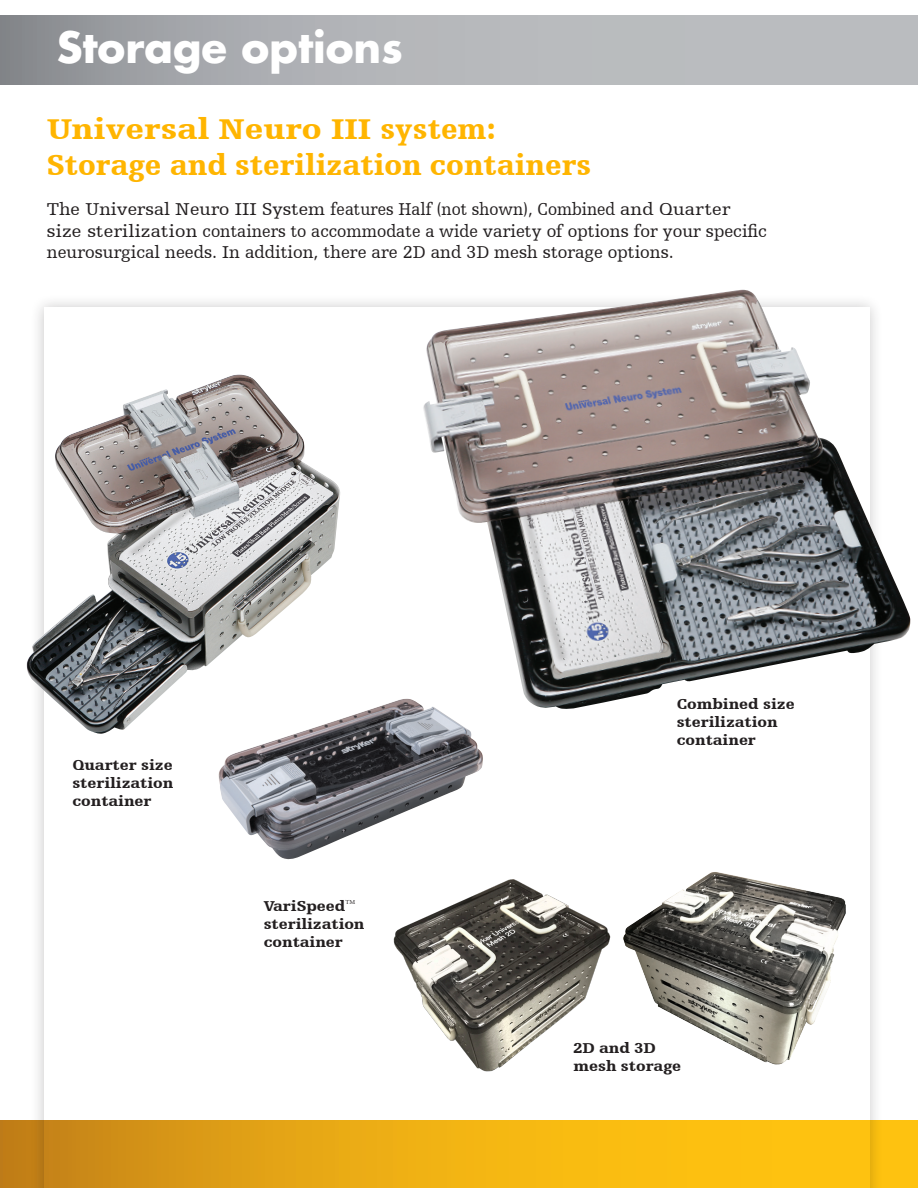
<style>
.page{position:relative;width:918px;height:1188px;background:#fff}
.page>*{position:absolute;margin:0;border:0;box-sizing:border-box;transform-origin:0 0}
.t1{font:700 42px "Futura For Stryker";color:#fff}
.t2{font:900 30px "Humanist Slabserif 712 BT";color:#ffb500}
.t3{font:900 30px "Humanist Slabserif 712 BT";color:#ffb500;scale:1.1 1}
.t4{font:18px/21.6px "Humanist Slabserif 712 BT";color:#231f20;scale:1.06 1}
.t5{font:900 15px/18px "Humanist Slabserif 712 BT";color:#231f20;scale:1.06 1}
.t6{font:6.15px "Minion Pro";color:#231f20;scale:1.06 1}
</style>
<div class="page">
<div style="left:30px;top:294px;width:853px;height:894px;background:#231f20;opacity:.25"></div>
<div style="left:44px;top:308px;width:825px;height:880px;background:#fff"></div>
<img style="left:423px;top:290px;width:488px;height:420px">
<img style="left:27px;top:375px;width:313px;height:359px">
<img style="left:218px;top:699px;width:265px;height:161px">
<svg style="left:0;top:16px;width:918px;height:68px"></svg>
<svg style="left:0;top:1120px;width:918px;height:68px"></svg>
<img style="left:393px;top:879px;width:218px;height:193px">
<img style="left:623px;top:872px;width:223px;height:193px">
<p class="t1" style="left:57px;top:20px;width:348px">Storage options</p>
<p class="t3" style="left:47px;top:111px;width:410px">Universal Neuro III system:</p>
<p class="t2" style="left:47px;top:147px;width:546px">Storage and sterilization containers</p>
<p class="t4" style="left:47px;top:198px;width:681px">The Universal Neuro III System features Half (not shown), Combined and Quarter size sterilization containers to accommodate a wide variety of options for your specific neurosurgical needs. In addition, there are 2D and 3D mesh storage options.</p>
<p class="t5" style="left:72px;top:755px;width:97px;text-align:justify">Quarter size sterilization container</p>
<p class="t5" style="left:264px;top:896px;width:79px">VariSpeed</p>
<p class="t6" style="left:345px;top:898px;width:11px">TM</p>
<p class="t5" style="left:264px;top:914px;width:97px">sterilization container</p>
<p class="t5" style="left:677px;top:695px;width:113px">Combined size sterilization container</p>
<p class="t5" style="left:573px;top:1038px;width:79px">2D and 3D</p>
<p class="t5" style="left:573px;top:1056px;width:103px">mesh storage</p>
</div>
